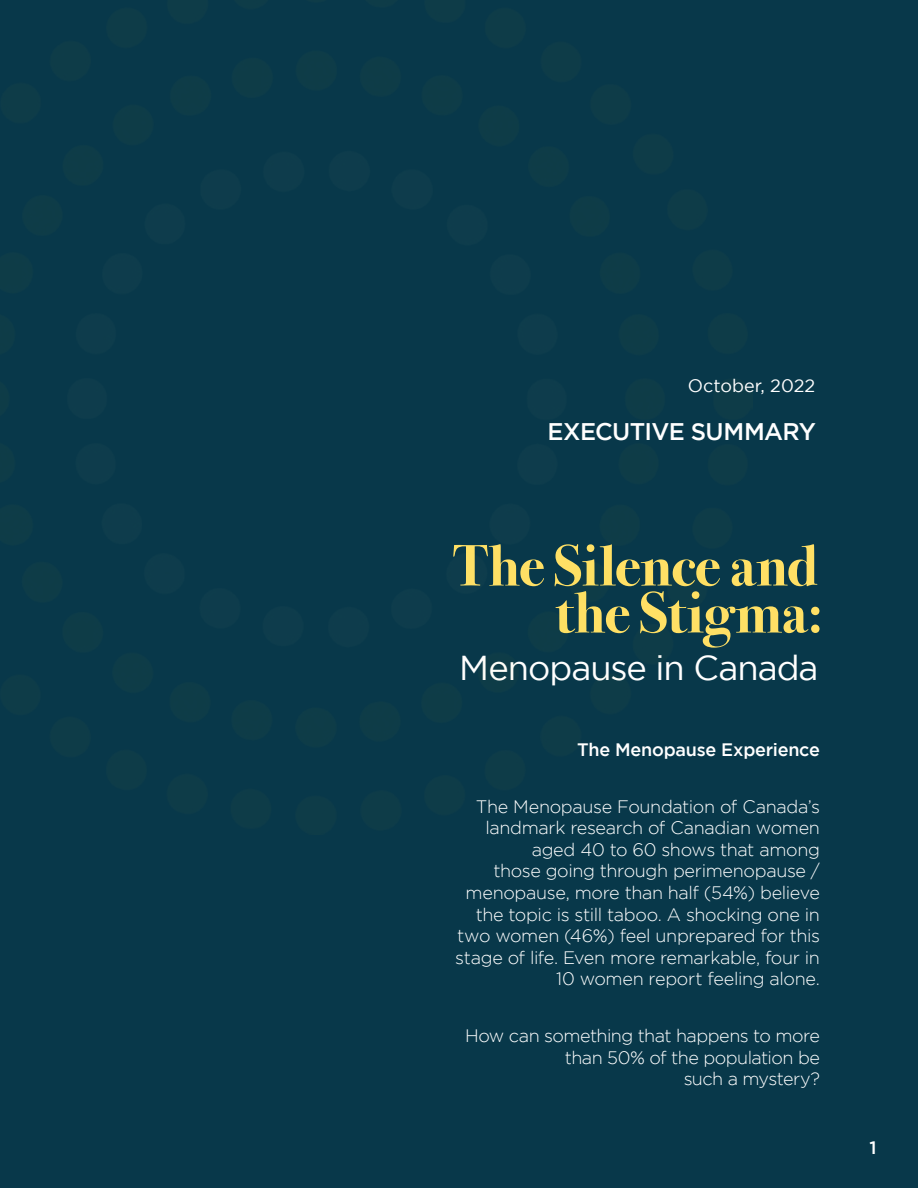
<style>
.page{position:relative;width:918px;height:1188px;background:#08384a}
.page>*{position:absolute;margin:0;border:0;box-sizing:border-box;transform-origin:0 0}
.t1{font:700 58.5px/47px "Bodoni Svty Two ITCTT";letter-spacing:-.005em;color:#ffe065;text-align:right}
.t2{font:34.5px "Gotham";letter-spacing:-.03em;color:#fff}
.t3{font:500 24px "Gotham";letter-spacing:-.025em;color:#fff}
.t4{font:300 18px/21.6px "Gotham";letter-spacing:-.02em;color:#fff;text-align:right}
.t5{font:500 18px "Gotham";letter-spacing:-.01em;color:#fff}
.t6{font:18px "Gotham";color:#fff}
</style>
<div class="page">
<p class="t6" style="left:688px;top:376px;width:129px">October, 2022</p>
<h3 class="t3" style="left:548px;top:418px;width:270px">EXECUTIVE SUMMARY</h3>
<h1 class="t1" style="left:453px;top:537px;width:372px">The Silence and the Stigma:</h1>
<h2 class="t2" style="left:459px;top:649px;width:361px">Menopause in Canada</h2>
<p class="t5" style="left:577px;top:739px;width:244px">The Menopause Experience</p>
<p class="t4" style="left:455px;top:795px;width:366px">The Menopause Foundation of Canada’s landmark research of Canadian women aged 40 to 60 shows that among<br>those going through perimenopause / menopause, more than half (54%) believe the topic is still taboo. A shocking one in two women (46%) feel unprepared for this stage of life. Even more remarkable, four in 10 women report feeling alone.</p>
<p class="t4" style="left:465px;top:1025px;width:356px">How can something that happens to more than 50% of the population be<br>such a mystery?</p>
<p class="t5" style="left:870px;top:1137px;width:9px">1</p>
</div>
